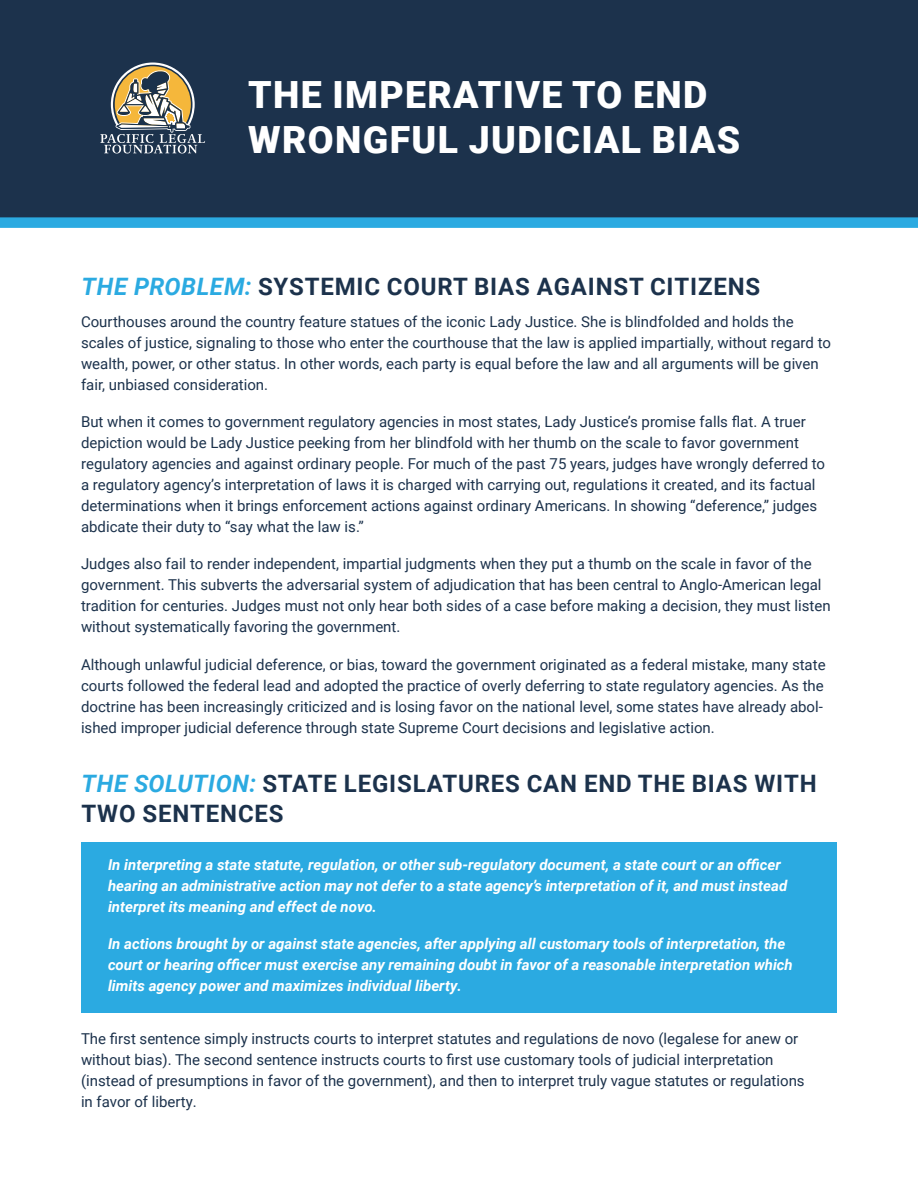
<style>
.page{position:relative;width:918px;height:1188px;background:#fff}
.page>*{position:absolute;margin:0;border:0;box-sizing:border-box;transform-origin:0 0}
.t1{font:900 37.5px/45px "Roboto";letter-spacing:.035em;color:#fff}
.t2{font:700 24px/30px "Roboto";letter-spacing:.035em;color:#1c324c}
.t3{font:15px/21px "Roboto";color:#1c324c}
.t4{font:italic 700 15px/21px "Roboto";color:#fff}
.s1{font-style:italic;color:#2baae1}
</style>
<div class="page">
<div style="left:0;top:0;width:918px;height:217px;background:#1c324c"></div>
<svg style="left:100px;top:63px;width:105px;height:90px"></svg>
<div style="left:0;top:217px;width:918px;height:11px;background:#2baae1"></div>
<div style="left:81px;top:843px;width:756px;height:170px;background:#2baae1"></div>
<h1 class="t1" style="left:248px;top:71px;width:494px">THE IMPERATIVE TO END<br>WRONGFUL JUDICIAL BIAS</h1>
<h2 class="t2" style="left:81px;top:271px;width:680px"><span class="s1">THE PROBLEM:</span> SYSTEMIC COURT BIAS AGAINST CITIZENS</h2>
<p class="t3" style="left:81px;top:311px;width:752px">Courthouses around the country feature statues of the iconic Lady Justice. She is blindfolded and holds the scales of justice, signaling to those who enter the courthouse that the law is applied impartially, without regard to wealth, power, or other status. In other words, each party is equal before the law and all arguments will be given fair, unbiased consideration.</p>
<p class="t3" style="left:81px;top:411px;width:746px">But when it comes to government regulatory agencies in most states, Lady Justice’s promise falls flat. A truer depiction would be Lady Justice peeking from her blindfold with her thumb on the scale to favor government regulatory agencies and against ordinary people. For much of the past 75 years, judges have wrongly deferred to a regulatory agency’s interpretation of laws it is charged with carrying out, regulations it created, and its factual determinations when it brings enforcement actions against ordinary Americans. In showing “deference,” judges abdicate their duty to “say what the law is.”</p>
<p class="t3" style="left:81px;top:553px;width:751px">Judges also fail to render independent, impartial judgments when they put a thumb on the scale in favor of the government. This subverts the adversarial system of adjudication that has been central to Anglo-American legal tradition for centuries. Judges must not only hear both sides of a case before making a decision, they must listen without systematically favoring the government.</p>
<p class="t3" style="left:81px;top:653px;width:746px">Although unlawful judicial deference, or bias, toward the government originated as a federal mistake, many state courts followed the federal lead and adopted the practice of overly deferring to state regulatory agencies. As the doctrine has been increasingly criticized and is losing favor on the national level, some states have already abol&shy;ished improper judicial deference through state Supreme Court decisions and legislative action.</p>
<h2 class="t2" style="left:81px;top:767px;width:737px"><span class="s1">THE SOLUTION:</span> STATE LEGISLATURES CAN END THE BIAS WITH<br>TWO SENTENCES</h2>
<p class="t4" style="left:108px;top:853px;width:681px">In interpreting a state statute, regulation, or other sub-regulatory document, a state court or an officer hearing an administrative action may not defer to a state agency’s interpretation of it, and must instead interpret its meaning and effect de novo.</p>
<p class="t4" style="left:108px;top:933px;width:686px">In actions brought by or against state agencies, after applying all customary tools of interpretation, the court or hearing officer must exercise any remaining doubt in favor of a reasonable interpretation which limits agency power and maximizes individual liberty.</p>
<p class="t3" style="left:81px;top:1028px;width:725px">The first sentence simply instructs courts to interpret statutes and regulations de novo (legalese for anew or without bias). The second sentence instructs courts to first use customary tools of judicial interpretation (instead of presumptions in favor of the government), and then to interpret truly vague statutes or regulations in favor of liberty.</p>
</div>
